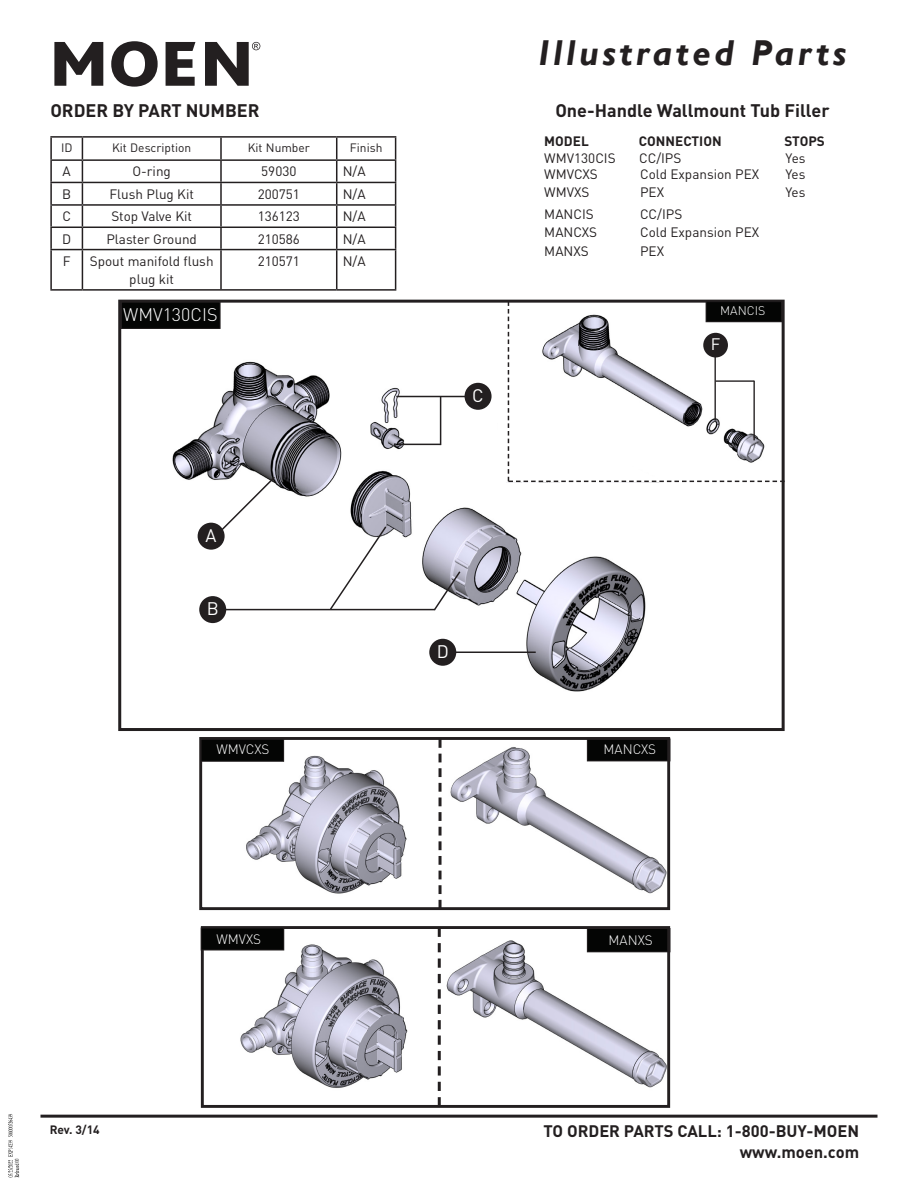
<style>
.page{position:relative;width:918px;height:1188px;background:#fff}
.page>*{position:absolute;margin:0;border:0;box-sizing:border-box;transform-origin:0 0}
.t1{font:italic 700 36px "Gill Sans";letter-spacing:.1em;color:#231f20}
.t2{font:700 18px "DIN Pro";color:#231f20}
.Call_Out_ID{font:300 18px "DIN Pro";color:#fff}
.Callout_Circles{font:18px "DIN Pro";color:#fff}
.t3{font:700 16.5px "DIN Pro";color:#231f20}
.Callout_Circles-2{font:16.5px "DIN Pro";color:#fff}
.Part_Numbers{font:13.5px/18px "DIN Pro";color:#231f20;text-align:center}
.Call_Out_ID-2{font:300 13.5px "DIN Pro";color:#fff}
.t4{font:700 13.5px "DIN Pro";color:#231f20}
.Call_Out_ID-3{font:13.5px "DIN Pro";color:#231f20}
.Call_Out_ID-4{font:300 12.3px "DIN Pro";color:#fff}
.Call_Out_ID-5{font:12px "DIN Pro";color:#231f20}
.t5{font:700 12px "DIN Pro";color:#231f20}
</style>
<div class="page">
<hr style="left:40px;top:1115px;width:838px;height:3px;background:#231f20">
<svg style="left:54px;top:42px;width:49px;height:44px"></svg>
<svg style="left:111px;top:41px;width:47px;height:46px"></svg>
<svg style="left:166px;top:42px;width:29px;height:44px"></svg>
<svg style="left:205px;top:42px;width:55px;height:44px"></svg>
<hr style="left:50px;top:136px;width:32px;height:2px;background:#231f20">
<hr style="left:50px;top:138px;width:2px;height:21px;background:#231f20">
<hr style="left:82px;top:136px;width:139px;height:2px;background:#231f20">
<hr style="left:221px;top:136px;width:116px;height:2px;background:#231f20">
<hr style="left:220px;top:138px;width:2px;height:21px;background:#231f20">
<hr style="left:337px;top:136px;width:59px;height:2px;background:#231f20">
<hr style="left:50px;top:159px;width:32px;height:2px;background:#231f20">
<hr style="left:50px;top:161px;width:2px;height:21px;background:#231f20">
<hr style="left:82px;top:159px;width:139px;height:2px;background:#231f20">
<hr style="left:221px;top:159px;width:116px;height:2px;background:#231f20">
<hr style="left:220px;top:161px;width:2px;height:21px;background:#231f20">
<hr style="left:337px;top:159px;width:59px;height:2px;background:#231f20">
<hr style="left:50px;top:182px;width:32px;height:1px;background:#231f20">
<hr style="left:50px;top:183px;width:2px;height:21px;background:#231f20">
<hr style="left:82px;top:182px;width:139px;height:1px;background:#231f20">
<hr style="left:221px;top:182px;width:116px;height:1px;background:#231f20">
<hr style="left:220px;top:183px;width:2px;height:21px;background:#231f20">
<hr style="left:337px;top:182px;width:59px;height:1px;background:#231f20">
<hr style="left:50px;top:204px;width:32px;height:2px;background:#231f20">
<hr style="left:50px;top:206px;width:2px;height:21px;background:#231f20">
<hr style="left:82px;top:204px;width:139px;height:2px;background:#231f20">
<hr style="left:221px;top:204px;width:116px;height:2px;background:#231f20">
<hr style="left:220px;top:206px;width:2px;height:21px;background:#231f20">
<hr style="left:337px;top:204px;width:59px;height:2px;background:#231f20">
<hr style="left:50px;top:227px;width:32px;height:1px;background:#231f20">
<hr style="left:50px;top:228px;width:2px;height:21px;background:#231f20">
<hr style="left:82px;top:227px;width:139px;height:1px;background:#231f20">
<svg style="left:82px;top:138px;width:1px;height:111px"></svg>
<hr style="left:221px;top:227px;width:116px;height:1px;background:#231f20">
<hr style="left:220px;top:228px;width:2px;height:21px;background:#231f20">
<hr style="left:337px;top:227px;width:59px;height:1px;background:#231f20">
<svg style="left:336px;top:138px;width:1px;height:111px"></svg>
<svg style="left:395px;top:138px;width:1px;height:111px"></svg>
<hr style="left:50px;top:249px;width:32px;height:1px;background:#231f20">
<hr style="left:50px;top:250px;width:2px;height:39px;background:#231f20">
<hr style="left:82px;top:249px;width:139px;height:1px;background:#231f20">
<hr style="left:82px;top:250px;width:1px;height:39px;background:#231f20">
<hr style="left:221px;top:249px;width:116px;height:1px;background:#231f20">
<hr style="left:220px;top:250px;width:2px;height:39px;background:#231f20">
<hr style="left:337px;top:249px;width:59px;height:1px;background:#231f20">
<hr style="left:336px;top:250px;width:1px;height:39px;background:#231f20">
<hr style="left:395px;top:250px;width:1px;height:39px;background:#231f20">
<hr style="left:50px;top:289px;width:32px;height:2px;background:#231f20">
<hr style="left:82px;top:289px;width:139px;height:2px;background:#231f20">
<hr style="left:221px;top:289px;width:116px;height:2px;background:#231f20">
<hr style="left:337px;top:289px;width:59px;height:2px;background:#231f20">
<img style="left:233px;top:942px;width:175px;height:146px">
<img style="left:246px;top:754px;width:161px;height:140px">
<img style="left:450px;top:741px;width:216px;height:153px">
<div style="left:587px;top:739px;width:83px;height:22px;background:#040504"></div>
<div style="left:587px;top:739px;width:83px;height:22px;border:1px solid #231f20"></div>
<img style="left:446px;top:930px;width:220px;height:158px">
<div style="left:587px;top:929px;width:83px;height:23px;background:#040504"></div>
<div style="left:587px;top:928px;width:83px;height:24px;border:1px solid #231f20"></div>
<div style="left:199px;top:737px;width:471px;height:173px;border:3px solid #231f20"></div>
<div style="left:201px;top:739px;width:83px;height:22px;background:#040504"></div>
<div style="left:201px;top:739px;width:83px;height:23px;border:1px solid #231f20"></div>
<div style="left:201px;top:926px;width:469px;height:182px;border:3px solid #231f20"></div>
<div style="left:201px;top:928px;width:83px;height:22px;background:#040504"></div>
<div style="left:201px;top:928px;width:83px;height:22px;border:1px solid #231f20"></div>
<svg style="left:439px;top:739px;width:3px;height:170px"></svg>
<svg style="left:438px;top:928px;width:3px;height:178px"></svg>
<img style="left:172px;top:304px;width:474px;height:388px">
<div style="left:118px;top:300px;width:667px;height:431px;border:3px solid #231f20"></div>
<div style="left:121px;top:302px;width:99px;height:26px;background:#040504"></div>
<div style="left:121px;top:302px;width:99px;height:27px;border:1px solid #231f20"></div>
<div style="left:198px;top:523px;width:27px;height:27px;background:#231f20;border-radius:50%"></div>
<svg style="left:216px;top:475px;width:61px;height:60px"></svg>
<div style="left:199px;top:596px;width:27px;height:27px;background:#231f20;border-radius:50%"></div>
<hr style="left:222px;top:609px;width:213px;height:1px;background:#231f20">
<svg style="left:432px;top:570px;width:30px;height:42px"></svg>
<svg style="left:328px;top:525px;width:60px;height:86px"></svg>
<div style="left:465px;top:383px;width:27px;height:27px;background:#231f20;border-radius:50%"></div>
<hr style="left:396px;top:396px;width:72px;height:1px;background:#231f20">
<hr style="left:398px;top:444px;width:43px;height:1px;background:#231f20">
<hr style="left:440px;top:396px;width:1px;height:49px;background:#231f20">
<div style="left:429px;top:639px;width:27px;height:27px;background:#231f20;border-radius:50%"></div>
<hr style="left:453px;top:652px;width:83px;height:1px;background:#231f20">
<svg style="left:492px;top:363px;width:154px;height:196px"></svg>
<svg style="left:505px;top:301px;width:280px;height:182px"></svg>
<svg style="left:8px;top:1114px;width:11px;height:63px"></svg>
<p class="t2" style="left:50px;top:96px;width:211px">ORDER BY PART NUMBER</p>
<p class="Call_Out_ID-5" style="left:61px;top:139px;width:13px">ID</p>
<p class="Call_Out_ID-5" style="left:112px;top:139px;width:81px">Kit Description</p>
<p class="Call_Out_ID-5" style="left:248px;top:139px;width:64px">Kit Number</p>
<p class="Call_Out_ID-5" style="left:350px;top:139px;width:34px">Finish</p>
<p class="Call_Out_ID-3" style="left:63px;top:161px;width:10px">A</p>
<p class="Part_Numbers" style="left:132px;top:162px;width:40px">O-ring</p>
<p class="Part_Numbers" style="left:261px;top:162px;width:37px">59030</p>
<p class="Part_Numbers" style="left:343px;top:162px;width:24px">N/A</p>
<p class="Call_Out_ID-3" style="left:62px;top:184px;width:11px">B</p>
<p class="Part_Numbers" style="left:109px;top:184px;width:86px">Flush Plug Kit</p>
<p class="Part_Numbers" style="left:258px;top:184px;width:44px">200751</p>
<p class="Part_Numbers" style="left:343px;top:184px;width:24px">N/A</p>
<p class="Call_Out_ID-3" style="left:62px;top:206px;width:10px">C</p>
<p class="Part_Numbers" style="left:111px;top:207px;width:82px">Stop Valve Kit</p>
<p class="Part_Numbers" style="left:258px;top:207px;width:44px">136123</p>
<p class="Part_Numbers" style="left:343px;top:207px;width:24px">N/A</p>
<p class="Call_Out_ID-3" style="left:62px;top:228px;width:11px">D</p>
<p class="Part_Numbers" style="left:106px;top:229px;width:92px">Plaster Ground</p>
<p class="Part_Numbers" style="left:258px;top:229px;width:44px">210586</p>
<p class="Part_Numbers" style="left:343px;top:229px;width:24px">N/A</p>
<p class="Call_Out_ID-3" style="left:63px;top:251px;width:9px">F</p>
<p class="Part_Numbers" style="left:90px;top:251px;width:125px">Spout manifold flush plug kit</p>
<p class="Part_Numbers" style="left:258px;top:251px;width:44px">210571</p>
<p class="Part_Numbers" style="left:343px;top:251px;width:24px">N/A</p>
<p class="Call_Out_ID" style="left:123px;top:301px;width:96px">WMV130CIS</p>
<p class="Callout_Circles" style="left:206px;top:523px;width:12px">A</p>
<p class="Callout_Circles" style="left:207px;top:597px;width:14px">B</p>
<p class="Call_Out_ID-2" style="left:216px;top:739px;width:54px">WMVCXS</p>
<p class="Callout_Circles" style="left:472px;top:383px;width:13px">C</p>
<p class="Callout_Circles" style="left:437px;top:639px;width:14px">D</p>
<p class="t1" style="left:539px;top:32px;width:309px">Illustrated Parts</p>
<p class="t2" style="left:555px;top:96px;width:276px">One-Handle Wallmount Tub Filler</p>
<p class="t4" style="left:544px;top:131px;width:46px">MODEL</p>
<p class="t4" style="left:639px;top:131px;width:84px">CONNECTION</p>
<p class="t4" style="left:784px;top:131px;width:42px">STOPS</p>
<p class="Part_Numbers" style="left:544px;top:148px;width:73px">WMV130CIS</p>
<p class="Part_Numbers" style="left:639px;top:148px;width:44px">CC/IPS</p>
<p class="Part_Numbers" style="left:786px;top:148px;width:21px">Yes</p>
<p class="Part_Numbers" style="left:544px;top:164px;width:55px">WMVCXS</p>
<p class="Part_Numbers" style="left:640px;top:164px;width:121px">Cold Expansion PEX</p>
<p class="Part_Numbers" style="left:785px;top:164px;width:21px">Yes</p>
<p class="Part_Numbers" style="left:544px;top:182px;width:47px">WMVXS</p>
<p class="Part_Numbers" style="left:640px;top:182px;width:26px">PEX</p>
<p class="Part_Numbers" style="left:785px;top:182px;width:21px">Yes</p>
<p class="Part_Numbers" style="left:544px;top:204px;width:51px">MANCIS</p>
<p class="Part_Numbers" style="left:640px;top:204px;width:44px">CC/IPS</p>
<p class="Part_Numbers" style="left:544px;top:223px;width:54px">MANCXS</p>
<p class="Part_Numbers" style="left:640px;top:223px;width:121px">Cold Expansion PEX</p>
<p class="Part_Numbers" style="left:544px;top:241px;width:46px">MANXS</p>
<p class="Part_Numbers" style="left:640px;top:241px;width:26px">PEX</p>
<p class="Call_Out_ID-4" style="left:720px;top:301px;width:47px">MANCIS</p>
<p class="Callout_Circles-2" style="left:711px;top:333px;width:11px">F</p>
<p class="Call_Out_ID-2" style="left:604px;top:739px;width:54px">MANCXS</p>
<p class="Call_Out_ID-2" style="left:216px;top:928px;width:46px">WMVXS</p>
<p class="Call_Out_ID-2" style="left:609px;top:930px;width:46px">MANXS</p>
<p class="t5" style="left:50px;top:1120px;width:51px">Rev. 3/14</p>
<p class="t3" style="left:543px;top:1119px;width:317px">TO ORDER PARTS CALL: 1-800-BUY-MOEN</p>
<p class="t3" style="left:740px;top:1140px;width:121px">www.moen.com</p>
</div>
